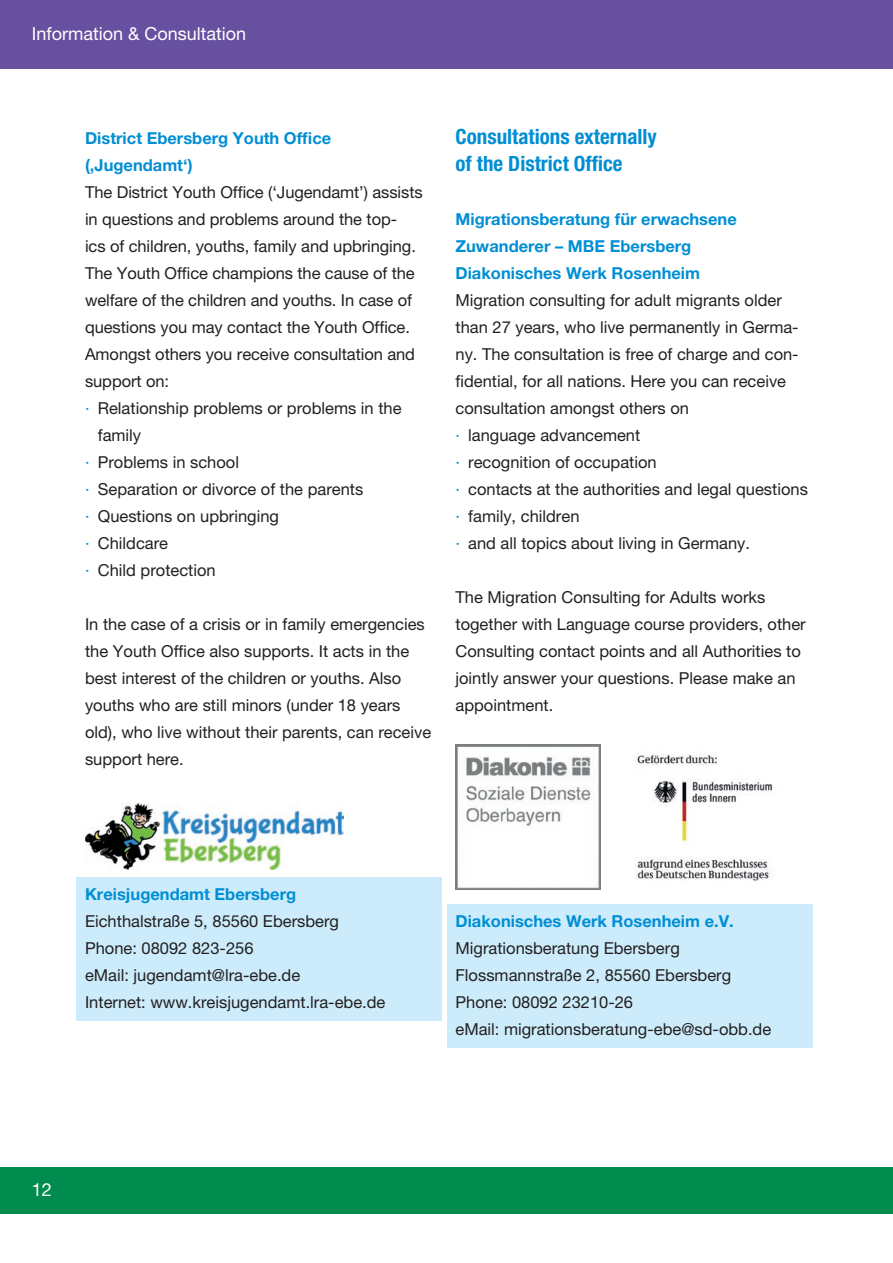
<style>
.page{position:relative;width:893px;height:1263px;background:#fff}
.page>*{position:absolute;margin:0;border:0;box-sizing:border-box;transform-origin:0 0}
.t1{font:700 condensed 21px/27px "Helvetica Neue LT Pro";color:#008ed4}
.t2{font:18px "Helvetica Neue LT Pro";color:#fff}
.t3{font:16.5px/27px "Helvetica Neue LT Pro";color:#231f20}
.t4{font:700 16.5px/27px "Helvetica Neue LT Pro";color:#008ed4}
.s1{color:#008ed4}
</style>
<div class="page">
<div style="left:0;top:0;width:893px;height:68px;background:#6850a1"></div>
<div style="left:77px;top:877px;width:365px;height:36px;background:#ccecfb"></div>
<div style="left:77px;top:904px;width:365px;height:36px;background:#ccecfb"></div>
<div style="left:77px;top:931px;width:365px;height:36px;background:#ccecfb"></div>
<div style="left:77px;top:958px;width:365px;height:36px;background:#ccecfb"></div>
<div style="left:77px;top:985px;width:365px;height:36px;background:#ccecfb"></div>
<img style="left:85px;top:804px;width:259px;height:66px">
<div style="left:447px;top:904px;width:365px;height:36px;background:#ccecfb"></div>
<div style="left:447px;top:931px;width:365px;height:36px;background:#ccecfb"></div>
<div style="left:447px;top:958px;width:365px;height:36px;background:#ccecfb"></div>
<div style="left:447px;top:985px;width:365px;height:36px;background:#ccecfb"></div>
<div style="left:447px;top:1012px;width:365px;height:36px;background:#ccecfb"></div>
<img style="left:455px;top:744px;width:145px;height:145px">
<div style="left:0;top:1167px;width:893px;height:47px;background:#008c4e"></div>
<img style="left:634px;top:754px;width:138px;height:127px">
<p class="t2" style="left:32px;top:23px;width:216px">Information &amp; Consultation</p>
<p class="t4" style="left:85px;top:124px;width:248px">District Ebersberg Youth Office (‚Jugendamt‘)</p>
<p class="t3" style="left:85px;top:178px;width:339px">The District Youth Office (‘Jugendamt’) assists</p>
<p class="t3" style="left:85px;top:205px;width:314px">in questions and problems around the top-</p>
<p class="t3" style="left:85px;top:232px;width:332px">ics of children, youths, family and upbringing.</p>
<p class="t3" style="left:85px;top:259px;width:331px">The Youth Office champions the cause of the</p>
<p class="t3" style="left:85px;top:286px;width:328px">welfare of the children and youths. In case of</p>
<p class="t3" style="left:85px;top:313px;width:326px">questions you may contact the Youth Office.</p>
<p class="t3" style="left:85px;top:340px;width:331px">Amongst others you receive consultation and</p>
<p class="t3" style="left:85px;top:367px;width:86px">support on:</p>
<p class="t3" style="left:85px;top:394px;width:318px"><span class="s1">·</span> Relationship problems or problems in the</p>
<p class="t3" style="left:98px;top:421px;width:45px">family</p>
<p class="t3" style="left:85px;top:448px;width:155px"><span class="s1">·</span> Problems in school</p>
<p class="t3" style="left:85px;top:475px;width:280px"><span class="s1">·</span> Separation or divorce of the parents</p>
<p class="t3" style="left:85px;top:502px;width:196px"><span class="s1">·</span> Questions on upbringing</p>
<p class="t3" style="left:85px;top:529px;width:85px"><span class="s1">·</span> Childcare</p>
<p class="t3" style="left:85px;top:556px;width:132px"><span class="s1">·</span> Child protection</p>
<p class="t3" style="left:85px;top:610px;width:348px">In the case of a crisis or in family emergencies the Youth Office also supports. It acts in the best interest of the children or youths. Also youths who are still minors (under 18 years old), who live without their parents, can receive support here.</p>
<p class="t1" style="left:455px;top:123px;width:203px">Consultations externally of the District Office</p>
<p class="t4" style="left:455px;top:205px;width:283px">Migrationsberatung für erwachsene<br>Zuwanderer – MBE Ebersberg<br>Diakonisches Werk Rosenheim</p>
<p class="t3" style="left:455px;top:286px;width:354px">Migration consulting for adult migrants older than 27 years, who live permanently in Germa&shy;ny. The consultation is free of charge and con&shy;fidential, for all nations. Here you can receive consultation amongst others on<br><span class="s1">·</span> language advancement<br><span class="s1">·</span> recognition of occupation<br><span class="s1">·</span> contacts at the authorities and legal questions <span class="s1">·</span> family, children<br><span class="s1">·</span> and all topics about living in Germany.</p>
<p class="t3" style="left:455px;top:583px;width:352px">The Migration Consulting for Adults works together with Language course providers, other Consulting contact points and all Authorities to jointly answer your questions. Please make an appointment.</p>
<p class="t4" style="left:85px;top:880px;width:213px">Kreisjugendamt Ebersberg</p>
<p class="t3" style="left:85px;top:907px;width:302px">Eichthalstraße 5, 85560 Ebersberg Phone: 08092 823-256<br>eMail: jugendamt@lra-ebe.de<br>Internet: www.kreisjugendamt.lra-ebe.de</p>
<p class="t4" style="left:455px;top:907px;width:280px">Diakonisches Werk Rosenheim e.V.</p>
<p class="t3" style="left:455px;top:934px;width:317px">Migrationsberatung Ebersberg Flossmannstraße 2, 85560 Ebersberg Phone: 08092 23210-26<br>eMail: migrationsberatung-ebe@sd-obb.de</p>
<p class="t2" style="left:32px;top:1179px;width:22px">12</p>
</div>
